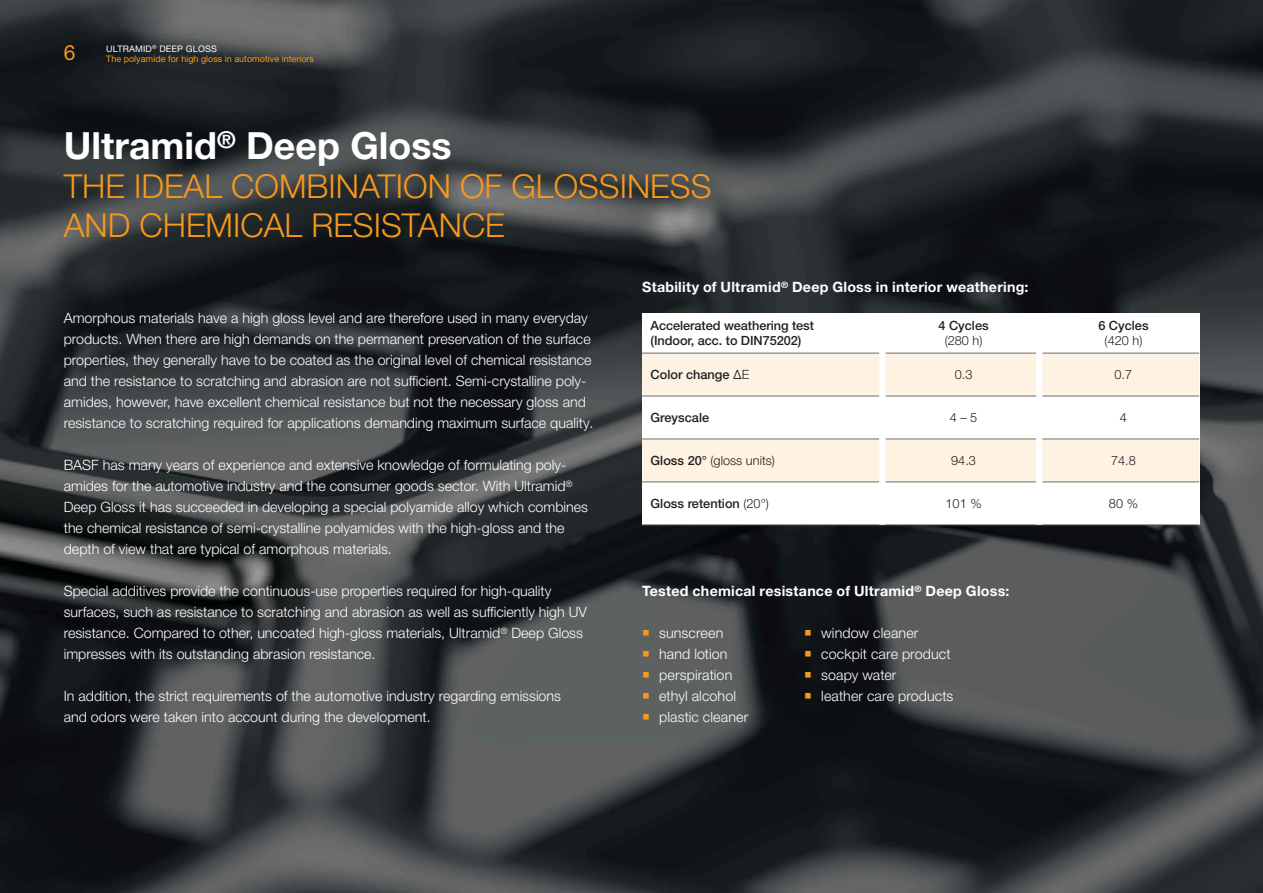
<style>
.page{position:relative;width:1263px;height:893px;background:#fff}
.page>*{position:absolute;margin:0;border:0;box-sizing:border-box;transform-origin:0 0}
.t1{font:700 37.5px "Helvetica Neue LT Pro";color:#fff}
.t2{font:300 33px/39px "Helvetica Neue LT Pro";color:#f7981d}
.t3{font:21px "Helvetica Neue LT Pro";color:#f7981d}
.t4{font:300 14.25px/21px "Helvetica Neue LT Pro";color:#fff}
.t5{font:700 14.25px "Helvetica Neue LT Pro";letter-spacing:.015em;color:#fff}
.t6{font:500 12.75px/14.2px "Helvetica Neue LT Pro";letter-spacing:-.005em;color:#231f20}
.t7{font:300 12.75px "Helvetica Neue LT Pro";color:#231f20}
.t8{font:9px/10.5px "Helvetica Neue LT Pro";color:#f7981d}
.s1{color:#fff}
.s2{font-weight:300}
.s3{font-weight:500}
.s4{color:#f7981d}
</style>
<div class="page">
<img style="left:0;top:0;width:1263px;height:893px">
<div style="left:642px;top:313px;width:557px;height:212px;background:#fff"></div>
<div style="left:642px;top:354px;width:557px;height:42px;background:#fef3e3"></div>
<svg style="left:642px;top:438px;width:557px;height:87px;fill:#fef3e3"></svg>
<hr style="left:642px;top:353px;width:237px;height:1px;background:#6c6d70">
<hr style="left:885px;top:353px;width:151px;height:1px;background:#6c6d70">
<hr style="left:1042px;top:353px;width:157px;height:1px;background:#6c6d70">
<hr style="left:642px;top:396px;width:237px;height:1px;background:#6c6d70">
<hr style="left:885px;top:396px;width:151px;height:1px;background:#6c6d70">
<hr style="left:1042px;top:396px;width:157px;height:1px;background:#6c6d70">
<hr style="left:642px;top:439px;width:237px;height:1px;background:#6c6d70">
<hr style="left:885px;top:439px;width:151px;height:1px;background:#6c6d70">
<hr style="left:1042px;top:439px;width:157px;height:1px;background:#6c6d70">
<hr style="left:642px;top:482px;width:237px;height:1px;background:#6c6d70">
<hr style="left:885px;top:482px;width:151px;height:1px;background:#6c6d70">
<hr style="left:1042px;top:482px;width:157px;height:1px;background:#6c6d70">
<hr style="left:642px;top:525px;width:240px;height:1px;background:#6c6d70">
<hr style="left:882px;top:525px;width:157px;height:1px;background:#6c6d70">
<hr style="left:1039px;top:525px;width:160px;height:1px;background:#6c6d70">
<div style="left:879px;top:353px;width:6px;height:43px;background:#fff"></div>
<div style="left:1036px;top:353px;width:6px;height:43px;background:#fff"></div>
<div style="left:879px;top:396px;width:6px;height:43px;background:#fff"></div>
<div style="left:1036px;top:396px;width:6px;height:43px;background:#fff"></div>
<div style="left:879px;top:439px;width:6px;height:43px;background:#fff"></div>
<div style="left:1036px;top:439px;width:6px;height:43px;background:#fff"></div>
<div style="left:879px;top:482px;width:6px;height:43px;background:#fff"></div>
<div style="left:1036px;top:482px;width:6px;height:43px;background:#fff"></div>
<h3 class="t3" style="left:64px;top:40px;width:13px">6</h3>
<p class="t8" style="left:106px;top:43px;width:209px"><span class="s1">ULTRAMID</span><sup>®</sup> <span class="s1">DEEP GLOSS<br></span>The polyamide for high gloss in automotive interiors</p>
<h1 class="t1" style="left:64px;top:122px;width:389px">Ultramid<sup>®</sup> Deep Gloss</h1>
<h2 class="t2" style="left:64px;top:166px;width:649px">THE IDEAL COMBINATION OF GLOSSINESS<br>AND CHEMICAL RESISTANCE</h2>
<p class="t4" style="left:64px;top:307px;width:531px">Amorphous materials have a high gloss level and are therefore used in many everyday products. When there are high demands on the permanent preservation of the surface properties, they generally have to be coated as the original level of chemical resistance and the resistance to scratching and abrasion are not sufficient. Semi-crystalline poly&shy;amides, however, have excellent chemical resistance but not the necessary gloss and resistance to scratching required for applications demanding maximum surface quality.</p>
<p class="t4" style="left:64px;top:454px;width:526px">BASF has many years of experience and extensive knowledge of formulating poly&shy;amides for the automotive industry and the consumer goods sector. With Ultramid<sup>® </sup>Deep Gloss it has succeeded in developing a special polyamide alloy which combines the chemical resistance of semi-crystalline polyamides with the high-gloss and the depth of view that are typical of amorphous materials.</p>
<p class="t4" style="left:64px;top:580px;width:525px">Special additives provide the continuous-use properties required for high-quality surfaces, such as resistance to scratching and abrasion as well as sufficiently high UV resistance. Compared to other, uncoated high-gloss materials, Ultramid<sup>®</sup> Deep Gloss impresses with its outstanding abrasion resistance.</p>
<p class="t4" style="left:64px;top:685px;width:499px">In addition, the strict requirements of the automotive industry regarding emissions and odors were taken into account during the development.</p>
<p class="t5" style="left:642px;top:278px;width:388px">Stability of Ultramid<sup>®</sup> Deep Gloss in interior weathering:</p>
<p class="t6" style="left:651px;top:319px;width:165px">Accelerated weathering test (Indoor, acc. to DIN75202)</p>
<p class="t6" style="left:938px;top:319px;width:52px">4 Cycles</p>
<p class="t7" style="left:945px;top:332px;width:39px">(280 h)</p>
<p class="t6" style="left:1098px;top:319px;width:52px">6 Cycles</p>
<p class="t7" style="left:1104px;top:332px;width:39px">(420 h)</p>
<p class="t6" style="left:651px;top:367px;width:100px">Color change <span class="s2">ΔE</span></p>
<p class="t7" style="left:955px;top:367px;width:19px">0.3</p>
<p class="t7" style="left:1114px;top:367px;width:19px">0.7</p>
<p class="t6" style="left:651px;top:410px;width:60px">Greyscale</p>
<p class="t7" style="left:950px;top:410px;width:29px">4 – 5</p>
<p class="t7" style="left:1120px;top:410px;width:9px">4</p>
<p class="t7" style="left:651px;top:453px;width:126px"><span class="s3">Gloss 20°</span> (gloss units)</p>
<p class="t7" style="left:951px;top:453px;width:26px">94.3</p>
<p class="t7" style="left:1111px;top:453px;width:26px">74.8</p>
<p class="t6" style="left:651px;top:496px;width:120px">Gloss retention <span class="s2">(20°)</span></p>
<p class="t7" style="left:945px;top:496px;width:38px">101 %</p>
<p class="t7" style="left:1109px;top:496px;width:31px">80 %</p>
<p class="t5" style="left:642px;top:582px;width:369px">Tested chemical resistance of Ultramid<sup>®</sup> Deep Gloss:</p>
<p class="t4" style="left:642px;top:622px;width:83px"><span class="s4">○</span> sunscreen</p>
<p class="t4" style="left:642px;top:643px;width:87px"><span class="s4">○</span> hand lotion</p>
<p class="t4" style="left:642px;top:664px;width:92px"><span class="s4">○</span> perspiration</p>
<p class="t4" style="left:642px;top:685px;width:95px"><span class="s4">○</span> ethyl alcohol</p>
<p class="t4" style="left:642px;top:706px;width:108px"><span class="s4">○</span> plastic cleaner</p>
<p class="t4" style="left:804px;top:622px;width:116px"><span class="s4">○</span> window cleaner</p>
<p class="t4" style="left:804px;top:643px;width:148px"><span class="s4">○</span> cockpit care product</p>
<p class="t4" style="left:804px;top:664px;width:94px"><span class="s4">○</span> soapy water</p>
<p class="t4" style="left:804px;top:685px;width:151px"><span class="s4">○</span> leather care products</p>
</div>
